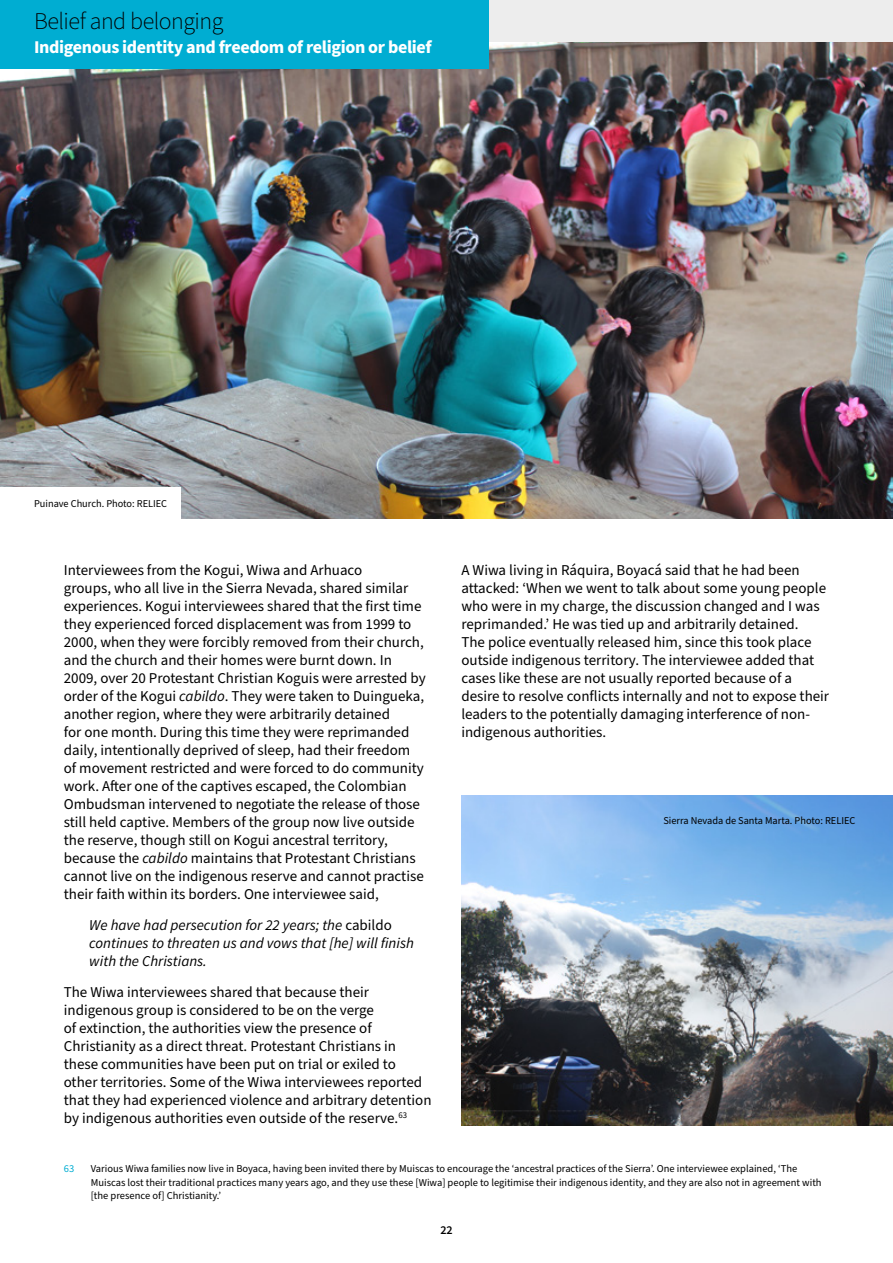
<style>
.page{position:relative;width:893px;height:1263px;background:#fff}
.page>*{position:absolute;margin:0;border:0;box-sizing:border-box;transform-origin:0 0}
.t1{font:300 24px "Source Sans Pro";letter-spacing:-.02em;color:#000}
.t2{font:700 18px "Source Sans Pro";letter-spacing:-.02em;color:#fff}
.t3{font:15px/18px "Source Sans Pro";color:#000}
.t4{font:italic 15px/18px "Source Sans Pro";color:#000}
.t5{font:600 12px "Source Sans Pro";color:#000}
.t6{font:10.5px/13.5px "Source Sans Pro";color:#000}
.t7{font:10.5px "Source Sans Pro";color:#00add2}
.s1{font-style:italic}
.s2{font-style:normal}
</style>
<div class="page">
<img style="left:0;top:42px;width:893px;height:477px">
<img style="left:461px;top:795px;width:432px;height:330px">
<div style="left:0;top:488px;width:181px;height:42px;background:#fff"></div>
<div style="left:489px;top:0;width:404px;height:42px;background:#ededed"></div>
<div style="left:0;top:0;width:489px;height:69px;background:#00add2"></div>
<h1 class="t1" style="left:34px;top:5px;width:191px">Belief and belonging</h1>
<p class="t2" style="left:34px;top:34px;width:399px">Indigenous identity and freedom of religion or belief</p>
<p class="t6" style="left:34px;top:497px;width:135px">Puinave Church. Photo: RELIEC</p>
<p class="t3" style="left:461px;top:562px;width:369px">A Wiwa living in Ráquira, Boyacá said that he had been attacked: ‘When we went to talk about some young people who were in my charge, the discussion changed and I was reprimanded.’ He was tied up and arbitrarily detained.<br>The police eventually released him, since this took place outside indigenous territory. The interviewee added that cases like these are not usually reported because of a desire to resolve conflicts internally and not to expose their leaders to the potentially damaging interference of non&shy;indigenous authorities.</p>
<p class="t3" style="left:64px;top:562px;width:364px">Interviewees from the Kogui, Wiwa and Arhuaco<br>groups, who all live in the Sierra Nevada, shared similar experiences. Kogui interviewees shared that the first time they experienced forced displacement was from 1999 to 2000, when they were forcibly removed from their church, and the church and their homes were burnt down. In 2009, over 20 Protestant Christian Koguis were arrested by order of the Kogui <span class="s1">cabildo</span>. They were taken to Duingueka, another region, where they were arbitrarily detained<br>for one month. During this time they were reprimanded daily, intentionally deprived of sleep, had their freedom of movement restricted and were forced to do community work. After one of the captives escaped, the Colombian Ombudsman intervened to negotiate the release of those still held captive. Members of the group now live outside the reserve, though still on Kogui ancestral territory, because the <span class="s1">cabildo</span> maintains that Protestant Christians cannot live on the indigenous reserve and cannot practise their faith within its borders. One interviewee said,</p>
<p class="t4" style="left:89px;top:916px;width:326px">We have had persecution for 22 years; the <span class="s2">cabildo </span>continues to threaten us and vows that [he] will finish with the Christians.</p>
<p class="t3" style="left:64px;top:983px;width:369px">The Wiwa interviewees shared that because their indigenous group is considered to be on the verge<br>of extinction, the authorities view the presence of Christianity as a direct threat. Protestant Christians in these communities have been put on trial or exiled to other territories. Some of the Wiwa interviewees reported that they had experienced violence and arbitrary detention by indigenous authorities even outside of the reserve.<sup>63</sup></p>
<p class="t7" style="left:64px;top:1162px;width:12px">63</p>
<p class="t6" style="left:91px;top:1162px;width:732px">Various Wiwa families now live in Boyaca, having been invited there by Muiscas to encourage the ‘ancestral practices of the Sierra’. One interviewee explained, ‘The<br>Muiscas lost their traditional practices many years ago, and they use these [Wiwa] people to legitimise their indigenous identity, and they are also not in agreement with [the presence of] Christianity.’</p>
<p class="t6" style="left:663px;top:814px;width:194px">Sierra Nevada de Santa Marta. Photo: RELIEC</p>
<p class="t5" style="left:440px;top:1222px;width:14px">22</p>
</div>
